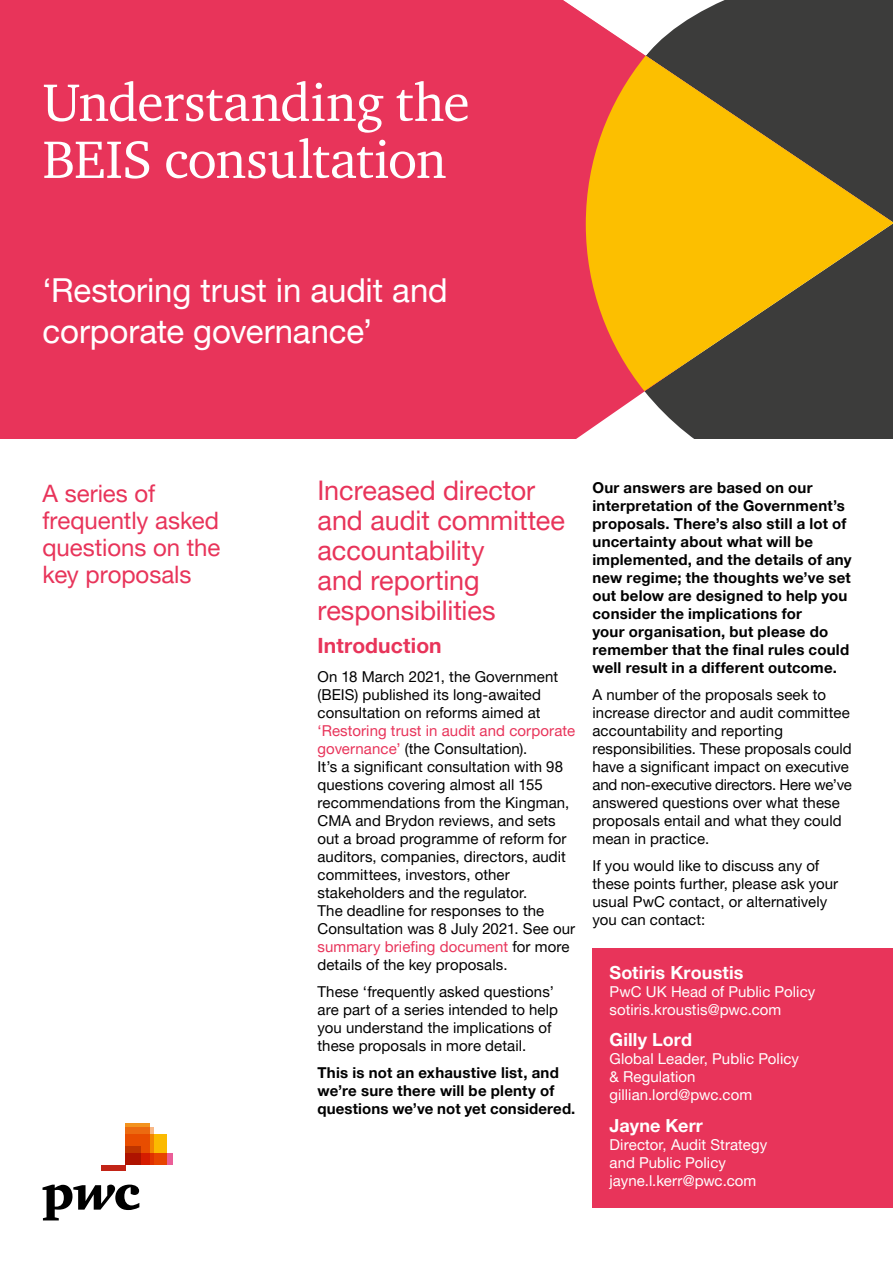
<style>
.page{position:relative;width:893px;height:1263px;background:#fff}
.page>*{position:absolute;margin:0;border:0;box-sizing:border-box;transform-origin:0 0}
.t1{font:54px/57px "ITC Charter Com";letter-spacing:-.01em;color:#fff}
.t2{font:33px/41.4px "Helvetica Neue LT Pro";letter-spacing:-.005em;color:#fff}
.t3{font:27px/30px "Helvetica Neue LT Pro";letter-spacing:-.005em;color:#e8345a}
.t4{font:24px/27px "Helvetica Neue LT Pro";color:#e8345a}
.t5{font:700 21px "Helvetica Neue LT Pro";letter-spacing:.005em;color:#e8345a}
.t6{font:700 18px "Helvetica Neue LT Pro";letter-spacing:.01em;color:#fff}
.t7{font:15px/18px "Helvetica Neue LT Pro";letter-spacing:.005em;color:#000}
.t8{font:700 15px/18px "Helvetica Neue LT Pro";letter-spacing:.015em;color:#000}
.t9{font:15px/18px "Helvetica Neue LT Pro";letter-spacing:.005em;color:#fff}
.s1{color:#e8345a}
</style>
<div class="page">
<div style="left:0;top:0;width:890px;height:439px;background:#e8345a"></div>
<svg style="left:586px;top:56px;width:307px;height:335px;fill:#fcbf00"></svg>
<svg style="left:380px;top:0;width:513px;height:55px"></svg>
<div style="left:125px;top:1135px;width:42px;height:30px;background:#fbba00"></div>
<svg style="left:154px;top:1153px;width:19px;height:12px"></svg>
<svg style="left:150px;top:1127px;width:4px;height:38px"></svg>
<svg style="left:125px;top:1123px;width:25px;height:42px"></svg>
<svg style="left:125px;top:1147px;width:16px;height:18px"></svg>
<div style="left:101px;top:1165px;width:24px;height:6px;background:#c22417"></div>
<svg style="left:43px;top:1184px;width:96px;height:36px"></svg>
<div style="left:592px;top:948px;width:301px;height:260px;background:#e8345a"></div>
<h1 class="t1" style="left:43px;top:73px;width:429px">Understanding the<br>BEIS consultation</h1>
<h2 class="t2" style="left:43px;top:269px;width:407px">‘Restoring trust in audit and corporate governance’</h2>
<h3 class="t4" style="left:43px;top:479px;width:179px">A series of frequently asked questions on the key proposals</h3>
<h3 class="t3" style="left:317px;top:475px;width:249px">Increased director and audit committee accountability<br>and reporting responsibilities</h3>
<h3 class="t5" style="left:317px;top:632px;width:126px">Introduction</h3>
<p class="t7" style="left:317px;top:667px;width:242px">On 18 March 2021, the Government (BEIS) published its long-awaited consultation on reforms aimed at</p>
<p class="t7" style="left:317px;top:721px;width:259px"><span class="s1">‘Restoring trust in audit and corporate governance’</span> (the Consultation).<br>It’s a significant consultation with 98 questions covering almost all 155 recommendations from the Kingman, CMA and Brydon reviews, and sets out a broad programme of reform for auditors, companies, directors, audit committees, investors, other stakeholders and the regulator.<br>The deadline for responses to the Consultation was 8 July 2021. See our <span class="s1">summary briefing document</span> for more details of the key proposals.</p>
<p class="t7" style="left:317px;top:982px;width:242px">These ‘frequently asked questions’ are part of a series intended to help you understand the implications of these proposals in more detail.</p>
<p class="t8" style="left:317px;top:1063px;width:259px">This is not an exhaustive list, and we’re sure there will be plenty of questions we’ve not yet considered.</p>
<p class="t8" style="left:592px;top:478px;width:261px">Our answers are based on our interpretation of the Government’s proposals. There’s also still a lot of uncertainty about what will be implemented, and the details of any new regime; the thoughts we’ve set out below are designed to help you consider the implications for<br>your organisation, but please do remember that the final rules could well result in a different outcome.</p>
<p class="t7" style="left:592px;top:685px;width:261px">A number of the proposals seek to increase director and audit committee accountability and reporting responsibilities. These proposals could have a significant impact on executive and non-executive directors. Here we’ve answered questions over what these proposals entail and what they could mean in practice.</p>
<p class="t7" style="left:592px;top:856px;width:247px">If you would like to discuss any of these points further, please ask your usual PwC contact, or alternatively you can contact:</p>
<p class="t6" style="left:609px;top:961px;width:136px">Sotiris Kroustis</p>
<p class="t9" style="left:609px;top:982px;width:207px">PwC UK Head of Public Policy sotiris.kroustis@pwc.com</p>
<p class="t6" style="left:609px;top:1029px;width:84px">Gilly Lord</p>
<p class="t9" style="left:609px;top:1049px;width:191px">Global Leader, Public Policy &amp; Regulation gillian.lord@pwc.com</p>
<p class="t6" style="left:609px;top:1114px;width:95px">Jayne Kerr</p>
<p class="t9" style="left:609px;top:1135px;width:159px">Director, Audit Strategy and Public Policy jayne.l.kerr@pwc.com</p>
</div>
